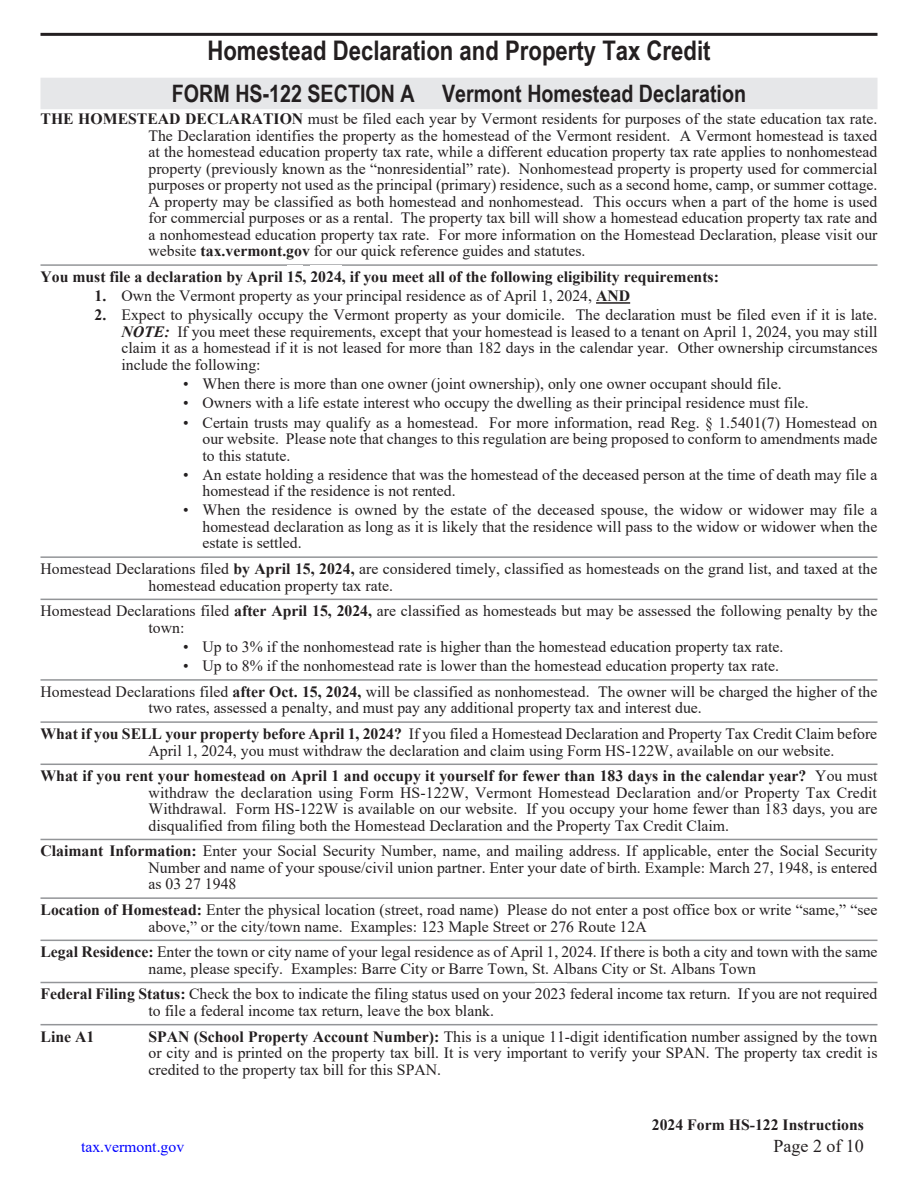
<style>
.page{position:relative;width:918px;height:1188px;background:#fff}
.page>*{position:absolute;margin:0;border:0;box-sizing:border-box;transform-origin:0 0}
._2012Inc-MajorHeader{font:700 27px "Arial Narrow";color:#231f20}
._2012IncInstr-FormNumber{font:700 24px "Arial Narrow";color:#231f20}
.t1{font:18px "Times New Roman";color:#231f20}
._2012Inc-MinorHeader-with-line{font:15.75px/16.5px "Times New Roman";color:#231f20}
._2012IncInst-Normal{font:15.75px/16.5px "Times New Roman";color:#231f20;text-align:justify}
._2012Inc-Bullets{font:15.75px/16.5px "Times New Roman";color:#231f20;text-align:justify}
._2012IncInst-NumberLevel1{font:15.75px/16.5px "Times New Roman";color:#231f20;text-align:justify}
._2012Inc-MinorHeader-with-line-2{font:700 15.75px "Times New Roman";color:#231f20}
.t2{font:15.75px "Times New Roman";color:#00f}
.s1{font-weight:700}
.s2{font-weight:700;font-style:italic}
</style>
<div class="page">
<hr style="left:40px;top:33px;width:838px;height:3px;background:#231f20">
<div style="left:40px;top:78px;width:838px;height:31px;background:#e6e7e9"></div>
<hr style="left:40px;top:264px;width:838px;height:2px;background:#939598">
<div style="left:287px;top:265px;width:16px;height:22px;background:#fff"></div>
<div style="left:310px;top:265px;width:32px;height:22px;background:#fff"></div>
<hr style="left:596px;top:302px;width:34px;height:2px;background:#231f20">
<hr style="left:40px;top:556px;width:838px;height:2px;background:#939598">
<hr style="left:40px;top:599px;width:838px;height:1px;background:#939598">
<hr style="left:40px;top:679px;width:838px;height:2px;background:#939598">
<hr style="left:40px;top:721px;width:838px;height:2px;background:#939598">
<hr style="left:40px;top:764px;width:838px;height:1px;background:#939598">
<hr style="left:40px;top:839px;width:838px;height:1px;background:#939598">
<hr style="left:40px;top:897px;width:838px;height:2px;background:#939598">
<hr style="left:40px;top:940px;width:838px;height:1px;background:#939598">
<hr style="left:40px;top:982px;width:838px;height:1px;background:#939598">
<hr style="left:40px;top:1024px;width:838px;height:1px;background:#939598">
<p class="_2012Inc-MajorHeader" style="left:207px;top:30px;width:505px">Homestead Declaration and Property Tax Credit</p>
<p class="_2012IncInstr-FormNumber" style="left:172px;top:76px;width:576px">FORM HS-122 SECTION A Vermont Homestead Declaration</p>
<p class="_2012IncInst-Normal" style="left:148px;top:110px;width:731px;text-indent:-108px"><span class="s1">THE HOMESTEAD DECLARATION</span> must be filed each year by Vermont residents for purposes of the state education tax rate.<br>The Declaration identifies the property as the homestead of the Vermont resident. A Vermont homestead is taxed at the homestead education property tax rate, while a different education property tax rate applies to nonhomestead property (previously known as the “nonresidential” rate). Nonhomestead property is property used for commercial purposes or property not used as the principal (primary) residence, such as a second home, camp, or summer cottage.<br>A property may be classified as both homestead and nonhomestead. This occurs when a part of the home is used for commercial purposes or as a rental. The property tax bill will show a homestead education property tax rate and a nonhomestead education property tax rate. For more information on the Homestead Declaration, please visit our website <span class="s1">tax.vermont.gov</span> for our quick reference guides and statutes.</p>
<p class="_2012Inc-MinorHeader-with-line-2" style="left:40px;top:265px;width:680px">You must file a declaration by April 15, 2024, if you meet all of the following eligibility requirements:</p>
<p class="_2012IncInst-NumberLevel1" style="left:94px;top:287px;width:537px"><span class="s1">1.</span> Own the Vermont property as your principal residence as of April 1, 2024, <span class="s1">AND</span></p>
<p class="_2012IncInst-NumberLevel1" style="left:122px;top:306px;width:758px;text-indent:-27px"><span class="s1">2.</span> Expect to physically occupy the Vermont property as your domicile. The declaration must be filed even if it is late.<br><span class="s2">NOTE:</span> If you meet these requirements, except that your homestead is leased to a tenant on April 1, 2024, you may still claim it as a homestead if it is not leased for more than 182 days in the calendar year. Other ownership circumstances include the following:</p>
<p class="_2012Inc-Bullets" style="left:183px;top:375px;width:600px">• When there is more than one owner (joint ownership), only one owner occupant should file.</p>
<p class="_2012Inc-Bullets" style="left:183px;top:394px;width:627px">• Owners with a life estate interest who occupy the dwelling as their principal residence must file.</p>
<p class="_2012Inc-Bullets" style="left:202px;top:414px;width:677px;text-indent:-20px">• Certain trusts may qualify as a homestead. For more information, read Reg. § 1.5401(7) Homestead on our website. Please note that changes to this regulation are being proposed to conform to amendments made to this statute.</p>
<p class="_2012Inc-Bullets" style="left:202px;top:466px;width:677px;text-indent:-20px">• An estate holding a residence that was the homestead of the deceased person at the time of death may file a homestead if the residence is not rented.</p>
<p class="_2012Inc-Bullets" style="left:202px;top:501px;width:677px;text-indent:-20px">• When the residence is owned by the estate of the deceased spouse, the widow or widower may file a homestead declaration as long as it is likely that the residence will pass to the widow or widower when the estate is settled.</p>
<p class="_2012Inc-MinorHeader-with-line" style="left:148px;top:560px;width:730px;text-indent:-108px">Homestead Declarations filed <span class="s1">by April 15, 2024,</span> are considered timely, classified as homesteads on the grand list, and taxed at the homestead education property tax rate.</p>
<p class="_2012Inc-MinorHeader-with-line" style="left:148px;top:602px;width:731px;text-indent:-108px">Homestead Declarations filed <span class="s1">after April 15, 2024,</span> are classified as homesteads but may be assessed the following penalty by the town:</p>
<p class="_2012Inc-Bullets" style="left:183px;top:638px;width:602px">• Up to 3% if the nonhomestead rate is higher than the homestead education property tax rate.</p>
<p class="_2012Inc-Bullets" style="left:183px;top:657px;width:598px">• Up to 8% if the nonhomestead rate is lower than the homestead education property tax rate.</p>
<p class="_2012Inc-MinorHeader-with-line" style="left:148px;top:683px;width:731px;text-indent:-108px">Homestead Declarations filed <span class="s1">after Oct. 15, 2024,</span> will be classified as nonhomestead. The owner will be charged the higher of the two rates, assessed a penalty, and must pay any additional property tax and interest due.</p>
<p class="_2012Inc-MinorHeader-with-line" style="left:148px;top:725px;width:730px;text-indent:-108px"><span class="s1">What if you SELL your property before April 1, 2024?</span> If you filed a Homestead Declaration and Property Tax Credit Claim before<br>April 1, 2024, you must withdraw the declaration and claim using Form HS-122W, available on our website.</p>
<p class="_2012Inc-MinorHeader-with-line" style="left:148px;top:767px;width:731px;text-align:justify;text-indent:-108px"><span class="s1">What if you rent your homestead on April 1 and occupy it yourself for fewer than 183 days in the calendar year?</span> You must withdraw the declaration using Form HS-122W, Vermont Homestead Declaration and/or Property Tax Credit Withdrawal. Form HS-122W is available on our website. If you occupy your home fewer than 183 days, you are disqualified from filing both the Homestead Declaration and the Property Tax Credit Claim.</p>
<p class="_2012Inc-MinorHeader-with-line" style="left:148px;top:842px;width:731px;text-align:justify;text-indent:-108px"><span class="s1">Claimant Information:</span> Enter your Social Security Number, name, and mailing address. If applicable, enter the Social Security Number and name of your spouse/civil union partner. Enter your date of birth. Example: March 27, 1948, is entered as 03 27 1948</p>
<p class="_2012Inc-MinorHeader-with-line" style="left:148px;top:901px;width:730px;text-indent:-108px"><span class="s1">Location of Homestead:</span> Enter the physical location (street, road name) Please do not enter a post office box or write “same,” “see above,” or the city/town name. Examples: 123 Maple Street or 276 Route 12A</p>
<p class="_2012Inc-MinorHeader-with-line" style="left:148px;top:943px;width:731px;text-indent:-108px"><span class="s1">Legal Residence:</span> Enter the town or city name of your legal residence as of April 1, 2024. If there is both a city and town with the same name, please specify. Examples: Barre City or Barre Town, St. Albans City or St. Albans Town</p>
<p class="_2012Inc-MinorHeader-with-line" style="left:148px;top:985px;width:730px;text-indent:-108px"><span class="s1">Federal Filing Status:</span> Check the box to indicate the filing status used on your 2023 federal income tax return. If you are not required to file a federal income tax return, leave the box blank.</p>
<p class="_2012Inc-MinorHeader-with-line-2" style="left:40px;top:1025px;width:55px">Line A1</p>
<p class="_2012Inc-MinorHeader-with-line" style="left:148px;top:1028px;width:730px;text-align:justify"><span class="s1">SPAN (School Property Account Number):</span> This is a unique 11-digit identification number assigned by the town or city and is printed on the property tax bill. It is very important to verify your SPAN. The property tax credit is credited to the property tax bill for this SPAN.</p>
<p class="_2012Inc-MinorHeader-with-line-2" style="left:652px;top:1114px;width:214px">2024 Form HS-122 Instructions</p>
<p class="t2" style="left:81px;top:1136px;width:105px">tax.vermont.gov</p>
<p class="t1" style="left:774px;top:1133px;width:92px">Page 2 of 10</p>
</div>
